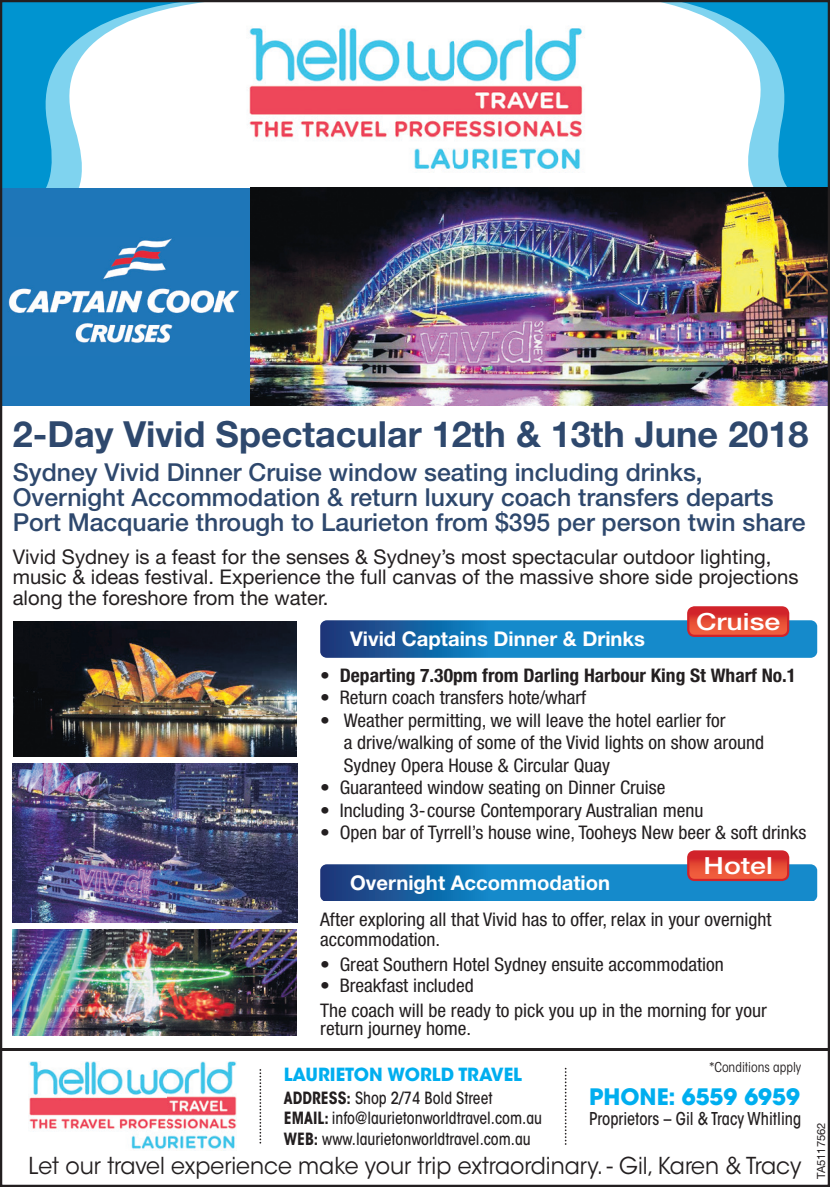
<style>
.page{position:relative;width:830px;height:1187px;background:#fff}
.page>*{position:absolute;margin:0;border:0;box-sizing:border-box;transform-origin:0 0}
.t1{font:700 36px "Helvetica Neue LT Std";color:#2e486d}
.t2{font:500 24.75px/24.8px "Helvetica Neue LT Std";color:#2e486d}
.t3{font:500 23.62px "Helvetica Neue LT Std";color:#fff;scale:1.2 1}
.t4{font:23.18px "ITC Avant Garde Std";color:#231f20;scale:.95 1}
.t5{font:700 22.5px "ITC Avant Garde Std";color:#00aeef}
.t6{font:20.25px/20.2px "Helvetica Neue LT Std";color:#231f20}
.t7{font:700 20.25px "Helvetica Neue LT Std";color:#fff}
.t8{font:condensed 18.68px/22.5px "Helvetica Neue LT Std";color:#231f20;scale:1.04 1}
.t9{font:700 condensed 18.68px "Helvetica Neue LT Std";color:#231f20;scale:1.04 1}
.t10{font:700 18px "ITC Avant Garde Std";color:#00aeef}
.t11{font:500 condensed 17.55px "ITC Avant Garde Std";color:#231f20;scale:.94 1}
.t12{font:500 condensed 16.65px/20.2px "ITC Avant Garde Std";color:#231f20;scale:.95 1}
.t13{font:condensed 13.5px "ITC Avant Garde Std";color:#231f20}
.t14{font:11.25px "Helvetica Neue LT Std";color:#231f20}
.s1{font-weight:700}
</style>
<div class="page">
<img style="left:0;top:0;width:829px;height:1186px">
<svg style="left:320px;top:864px;width:496px;height:36px;background:#1779ba"></svg>
<svg style="left:686px;top:850px;width:102px;height:31px;background:#dd4338"></svg>
<svg style="left:320px;top:620px;width:496px;height:37px;background:#1779ba"></svg>
<svg style="left:686px;top:606px;width:102px;height:31px;background:#dd4237"></svg>
<h1 class="t1" style="left:13px;top:420px;width:796px">2-Day Vivid Spectacular 12th &amp; 13th June 2018</h1>
<h2 class="t2" style="left:13px;top:462px;width:793px">Sydney Vivid Dinner Cruise window seating including drinks,<br>Overnight Accommodation &amp; return luxury coach transfers departs<br>Port Macquarie through to Laurieton from $395 per person twin share</h2>
<p class="t6" style="left:13px;top:548px;width:786px">Vivid Sydney is a feast for the senses &amp; Sydney’s most spectacular outdoor lighting, music &amp; ideas festival. Experience the full canvas of the massive shore side projections along the foreshore from the water.</p>
<p class="t7" style="left:350px;top:631px;width:296px">Vivid Captains Dinner &amp; Drinks</p>
<p class="t3" style="left:695px;top:612px;width:71px">Cruise</p>
<p class="t9" style="left:320px;top:668px;width:459px">• Departing 7.30pm from Darling Harbour King St Wharf No.1</p>
<p class="t8" style="left:320px;top:687px;width:257px">• Return coach transfers hote/wharf</p>
<p class="t8" style="left:343px;top:710px;width:405px;text-indent:-23px">• Weather permitting, we will leave the hotel earlier for<br>a drive/walking of some of the Vivid lights on show around<br>Sydney Opera House &amp; Circular Quay</p>
<p class="t8" style="left:320px;top:777px;width:333px">• Guaranteed window seating on Dinner Cruise</p>
<p class="t8" style="left:320px;top:800px;width:370px">• Including 3-course Contemporary Australian menu</p>
<p class="t8" style="left:320px;top:822px;width:469px">• Open bar of Tyrrell’s house wine, Tooheys New beer &amp; soft drinks</p>
<p class="t7" style="left:350px;top:875px;width:261px">Overnight Accommodation</p>
<p class="t3" style="left:703px;top:856px;width:59px">Hotel</p>
<p class="t8" style="left:320px;top:910px;width:435px;line-height:20.2px">After exploring all that Vivid has to offer, relax in your overnight accommodation.</p>
<p class="t8" style="left:320px;top:953px;width:389px">• Great Southern Hotel Sydney ensuite accommodation</p>
<p class="t8" style="left:320px;top:974px;width:431px;line-height:24.8px">• Breakfast included<br>The coach will be ready to pick you up in the morning for your</p>
<p class="t8" style="left:320px;top:1018px;width:146px">return journey home.</p>
<p class="t13" style="left:709px;top:1061px;width:93px">*Conditions apply</p>
<p class="t10" style="left:284px;top:1067px;width:239px">LAURIETON WORLD TRAVEL</p>
<p class="t12" style="left:284px;top:1088px;width:273px"><span class="s1">ADDRESS:</span> Shop 2/74 Bold Street<br><span class="s1">EMAIL:</span> info@laurietonworldtravel.com.au<br><span class="s1">WEB:</span> www.laurietonworldtravel.com.au</p>
<p class="t5" style="left:589px;top:1086px;width:212px">PHONE: 6559 6959</p>
<p class="t11" style="left:589px;top:1110px;width:227px">Proprietors – Gil &amp; Tracy Whitling</p>
<p class="t4" style="left:29px;top:1155px;width:814px">Let our travel experience make your trip extraordinary. - Gil, Karen &amp; Tracy</p>
<p class="t14" style="left:816px;top:1178px;width:58px;rotate:-90deg">TA5117562</p>
</div>
